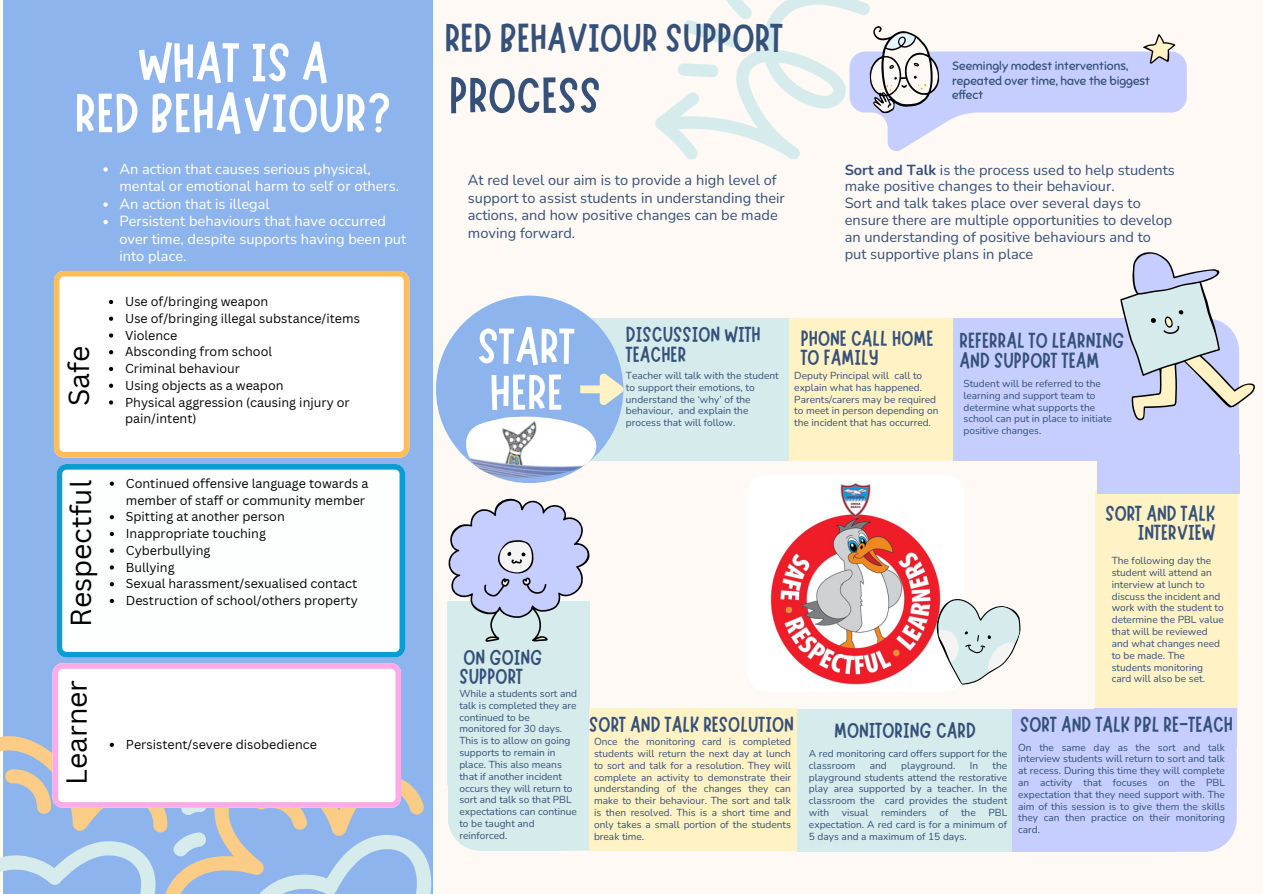
<style>
.page{position:relative;width:1263px;height:894px;background:#fff}
.page>*{position:absolute;margin:0;border:0;box-sizing:border-box;transform-origin:0 0}
.t1{font:55.5px/50.7px "Marykate";color:#fff;text-align:center}
.t2{font:51px "Marykate";color:#355079}
.t3{font:50.55px/46.2px "Marykate";color:#fff}
.t4{font:40.5px "Marykate";color:#355079}
.t5{font:28.2px "Canva Sans";color:#000}
.t6{font:21.9px/19.6px "Marykate";color:#355079}
.t7{font:14.55px/16.8px "Nunito";color:#355079}
.t8{font:14.55px/17.5px "Nunito";color:#fff}
.t9{font:12.6px/16.8px "Canva Sans";color:#000}
.t10{font:12.15px/14.5px "Sniglet";color:#355079}
.t11{font:10.2px/11.9px "Nunito";color:#355079}
.s1{font-weight:700}
</style>
<div class="page">
<div style="left:0;top:0;width:1263px;height:893px;background:#fef9f4"></div>
<div style="left:950px;top:318px;width:201px;height:142px;background:#c5ceff"></div>
<div style="left:580px;top:318px;width:213px;height:142px;background:#d6ecec"></div>
<div style="left:1095px;top:490px;width:142px;height:229px;background:#fff2c5"></div>
<div style="left:1097px;top:454px;width:142px;height:40px;background:#c5ceff"></div>
<div style="left:436px;top:295px;width:187px;height:188px;background:#8eb4ed;border-radius:50%"></div>
<div style="left:1095px;top:708px;width:142px;height:40px;background:#c5ceff"></div>
<div style="left:1177px;top:748px;width:60px;height:103px;background:#c5ceff"></div>
<div style="left:1011px;top:709px;width:166px;height:142px;background:#c5ceff"></div>
<div style="left:3px;top:0;width:430px;height:893px;background:#8eb4ed"></div>
<svg style="left:1087px;top:252px;width:168px;height:241px"></svg>
<svg style="left:655px;top:0;width:532px;height:160px"></svg>
<svg style="left:103px;top:167px;width:5px;height:5px"></svg>
<svg style="left:103px;top:202px;width:5px;height:5px"></svg>
<svg style="left:103px;top:220px;width:5px;height:4px"></svg>
<svg style="left:54px;top:271px;width:355px;height:186px;background:#fef9f1"></svg>
<svg style="left:109px;top:300px;width:4px;height:4px"></svg>
<svg style="left:109px;top:316px;width:4px;height:5px"></svg>
<svg style="left:109px;top:333px;width:4px;height:4px"></svg>
<svg style="left:109px;top:350px;width:4px;height:4px"></svg>
<svg style="left:109px;top:367px;width:4px;height:4px"></svg>
<svg style="left:109px;top:383px;width:4px;height:5px"></svg>
<svg style="left:109px;top:400px;width:4px;height:4px"></svg>
<svg style="left:57px;top:464px;width:348px;height:193px;background:#e7f5fa"></svg>
<svg style="left:110px;top:481px;width:4px;height:4px"></svg>
<svg style="left:110px;top:515px;width:4px;height:4px"></svg>
<svg style="left:110px;top:531px;width:4px;height:5px"></svg>
<svg style="left:110px;top:548px;width:4px;height:4px"></svg>
<svg style="left:110px;top:565px;width:4px;height:4px"></svg>
<svg style="left:110px;top:582px;width:4px;height:4px"></svg>
<svg style="left:110px;top:598px;width:4px;height:5px"></svg>
<svg style="left:53px;top:663px;width:348px;height:45px;background:#fef2fb"></svg>
<svg style="left:0;top:708px;width:431px;height:185px"></svg>
<div style="left:789px;top:318px;width:164px;height:142px;background:#fff2c5"></div>
<img style="left:748px;top:475px;width:216px;height:216px">
<svg style="left:922px;top:589px;width:99px;height:102px"></svg>
<div style="left:796px;top:709px;width:216px;height:142px;background:#d6ecec"></div>
<div style="left:448px;top:601px;width:142px;height:183px;background:#d6ecec"></div>
<div style="left:448px;top:784px;width:141px;height:66px;background:#d6ecec"></div>
<div style="left:589px;top:708px;width:207px;height:142px;background:#fff2c5"></div>
<svg style="left:448px;top:498px;width:142px;height:143px"></svg>
<img style="left:466px;top:416px;width:130px;height:61px">
<div style="left:580px;top:385px;width:22px;height:8px;background:#fff2c5"></div>
<svg style="left:593px;top:366px;width:31px;height:51px"></svg>
<p class="t1" style="left:75px;top:31px;width:318px">WHAT IS A<br>RED BEHAVIOUR?</p>
<p class="t5" style="left:59px;top:405px;width:62px;rotate:-90deg">Safe</p>
<p class="t5" style="left:61px;top:627px;width:148px;rotate:-90deg">Respectful</p>
<p class="t5" style="left:57px;top:784px;width:107px;rotate:-90deg">Learner</p>
<p class="t8" style="left:119px;top:160px;width:281px">An action that causes serious physical, mental or emotional harm to self or others.</p>
<h3 class="t8" style="left:119px;top:195px;width:152px">An action that is illegal</h3>
<p class="t8" style="left:119px;top:213px;width:288px">Persistent behaviours that have occurred over time, despite supports having been put into place.</p>
<p class="t9" style="left:125px;top:293px;width:145px">Use of/bringing weapon</p>
<p class="t9" style="left:125px;top:309px;width:236px">Use of/bringing illegal substance/items</p>
<p class="t9" style="left:125px;top:326px;width:54px">Violence</p>
<p class="t9" style="left:125px;top:343px;width:148px">Absconding from school</p>
<p class="t9" style="left:125px;top:360px;width:116px">Criminal behaviour</p>
<h3 class="t9" style="left:125px;top:376px;width:160px">Using objects as a weapon</h3>
<p class="t9" style="left:125px;top:393px;width:226px">Physical aggression (causing injury or pain/intent)</p>
<p class="t9" style="left:126px;top:474px;width:244px">Continued offensive language towards a member of staff or community member</p>
<p class="t9" style="left:126px;top:508px;width:160px">Spitting at another person</p>
<p class="t9" style="left:126px;top:524px;width:142px">Inappropriate touching</p>
<p class="t9" style="left:126px;top:541px;width:86px">Cyberbullying</p>
<p class="t9" style="left:126px;top:558px;width:50px">Bullying</p>
<p class="t9" style="left:126px;top:575px;width:233px">Sexual harassment/sexualised contact</p>
<h3 class="t9" style="left:126px;top:591px;width:234px">Destruction of school/others property</h3>
<p class="t9" style="left:126px;top:735px;width:193px">Persistent/severe disobedience</p>
<p class="t4" style="left:445px;top:11px;width:340px">RED BEHAVIOUR SUPPORT</p>
<p class="t2" style="left:449px;top:62px;width:154px">PROCESS</p>
<h6 class="t7" style="left:468px;top:171px;width:318px;line-height:17.5px">At red level our aim is to provide a high level of support to assist students in understanding their actions, and how positive changes can be made moving forward.</h6>
<p class="t10" style="left:952px;top:59px;width:199px">Seemingly modest interventions, repeated over time, have the biggest effect</p>
<h1 class="t7" style="left:845px;top:161px;width:332px"><span class="s1">Sort and Talk</span> is the process used to help students make positive changes to their behaviour.<br>Sort and talk takes place over several days to ensure there are multiple opportunities to develop an understanding of positive behaviours and to put supportive plans in place</h1>
<h1 class="t3" style="left:478px;top:318px;width:99px">START<br>HERE</h1>
<h5 class="t6" style="left:626px;top:322px;width:136px">DISCUSSION WITH<br>TEACHER</h5>
<h5 class="t11" style="left:626px;top:369px;width:154px">Teacher will talk with the student to support their emotions, to understand the ‘why’ of the behaviour, and explain the process that will follow.</h5>
<p class="t6" style="left:801px;top:326px;width:134px">PHONE CALL HOME<br>TO FAMILY</p>
<p class="t11" style="left:794px;top:369px;width:146px">Deputy Principal will call to explain what has happened.<br>Parents/carers may be required to meet in person depending on the incident that has occurred.</p>
<h1 class="t6" style="left:959px;top:328px;width:166px">REFERRAL TO LEARNING<br>AND SUPPORT TEAM</h1>
<p class="t11" style="left:963px;top:377px;width:150px">Student will be referred to the learning and support team to determine what supports the school can put in place to initiate positive changes.</p>
<h4 class="t6" style="left:459px;top:644px;width:85px">ON GOING<br>SUPPORT</h4>
<p class="t6" style="left:1105px;top:501px;width:111px;text-align:right">SORT AND TALK<br>INTERVIEW</p>
<p class="t11" style="left:1112px;top:554px;width:114px">The following day the student will attend an interview at lunch to discuss the incident and work with the student to determine the PBL value that will be reviewed and what changes need to be made. The students monitoring card will also be set.</p>
<p class="t11" style="left:459px;top:687px;width:119px">While a students sort and talk is completed they are continued to be monitored for 30 days.<br>This is to allow on going supports to remain in place. This also means that if another incident occurs they will return to sort and talk so that PBL expectations can continue to be taught and reinforced.</p>
<h4 class="t6" style="left:589px;top:712px;width:206px">SORT AND TALK RESOLUTION</h4>
<p class="t11" style="left:594px;top:735px;width:198px;text-align:justify">Once the monitoring card is completed students will return the next day at lunch to sort and talk for a resolution. They will complete an activity to demonstrate their understanding of the changes they can make to their behaviour. The sort and talk is then resolved. This is a short time and only takes a small portion of the students break time.</p>
<h3 class="t6" style="left:834px;top:718px;width:144px">MONITORING CARD</h3>
<p class="t11" style="left:809px;top:747px;width:200px">A red monitoring card offers support for the classroom</p>
<p class="t11" style="left:809px;top:759px;width:200px;text-align:justify;text-indent:184px">the playground students attend the restorative play area supported by a teacher. In the classroom the card provides the student with</p>
<p class="t11" style="left:870px;top:759px;width:19px">and</p>
<p class="t11" style="left:901px;top:759px;width:56px">playground.</p>
<p class="t11" style="left:970px;top:759px;width:10px">In</p>
<p class="t11" style="left:842px;top:806px;width:28px">visual</p>
<p class="t11" style="left:881px;top:806px;width:47px">reminders</p>
<p class="t11" style="left:939px;top:806px;width:11px">of</p>
<p class="t11" style="left:961px;top:806px;width:16px">the</p>
<p class="t11" style="left:809px;top:806px;width:200px;text-align:justify;text-indent:180px">PBL expectation. A red card is for a minimum of 5 days and a maximum of 15 days.</p>
<h3 class="t6" style="left:1020px;top:712px;width:214px">SORT AND TALK PBL RE-TEACH</h3>
<h4 class="t11" style="left:1018px;top:741px;width:208px;text-align:justify">On the same day as the sort and talk interview students will return to sort and talk at recess. During this time they will complete an activity that focuses on the PBL expectation that they need support with. The aim of this session is to give them the skills they can then practice on their monitoring card.</h4>
</div>
